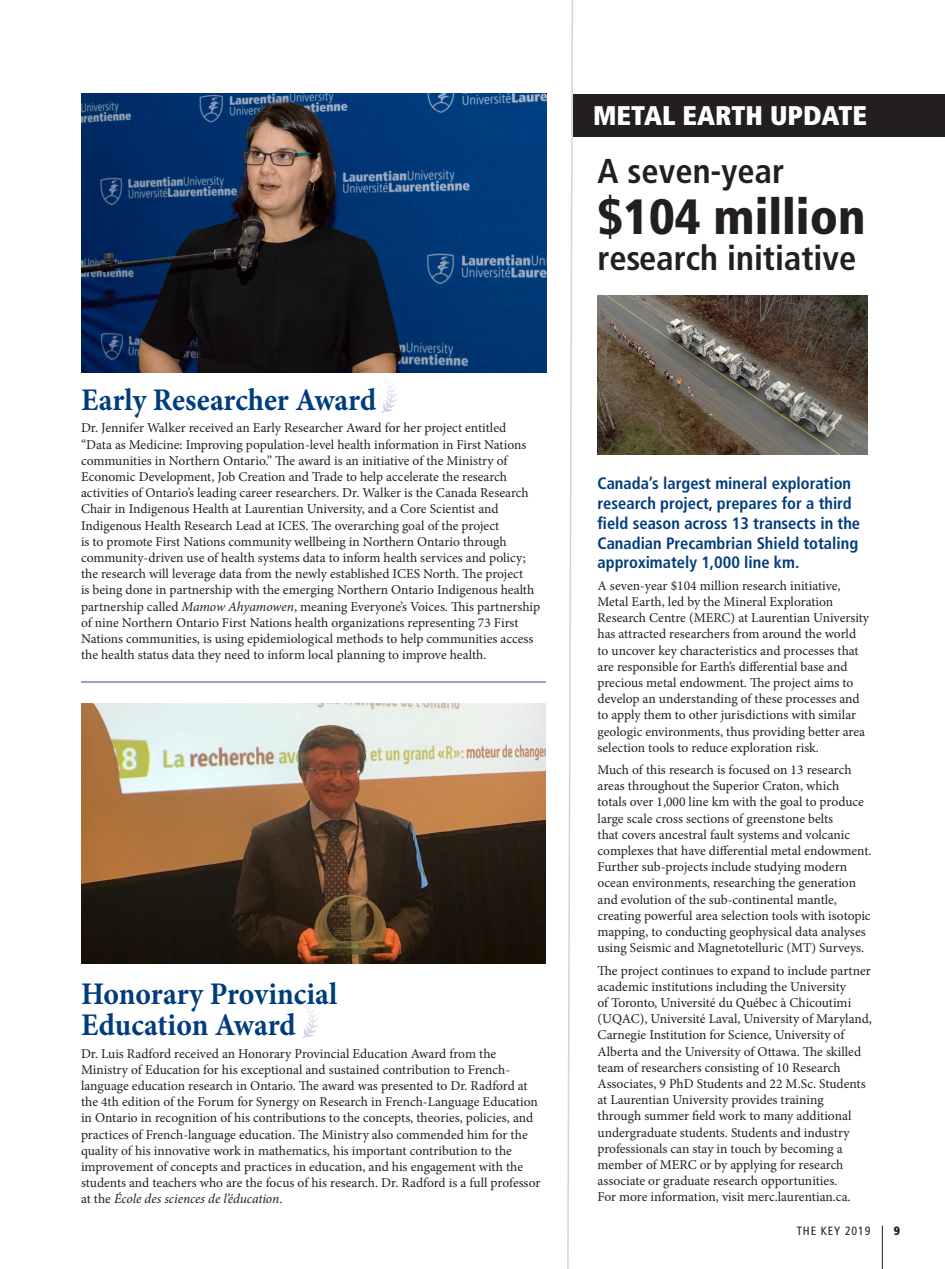
<style>
.page{position:relative;width:945px;height:1269px;background:#fff}
.page>*{position:absolute;margin:0;border:0;box-sizing:border-box;transform-origin:0 0}
.Body_1{font:900 condensed 49.5px "Frutiger LT Std";color:#231f20}
.Body_1-2{font:700 condensed 34.5px "Frutiger LT Std";color:#231f20}
.Body_1-3{font:700 31.5px/31.5px "Minion Pro";color:#013d7d;scale:.94 1}
.t1{font:900 condensed 27px "Frutiger LT Std";color:#fff}
.Body_1-4{font:700 condensed 16.5px/19.8px "Frutiger LT Std";color:#013d7d}
.Body_1-5{font:13.5px/16.2px "Minion Pro";color:#231f20}
.t2{font:condensed 12px "Frutiger LT Std";letter-spacing:.07em;color:#231f20}
.t3{font:900 condensed 12px "Frutiger LT Std";color:#231f20}
.s1{font-style:italic}
</style>
<div class="page">
<hr style="left:882px;top:1225px;width:1px;height:44px;background:#231f20">
<svg style="left:381px;top:383px;width:16px;height:30px"></svg>
<svg style="left:302px;top:1008px;width:16px;height:30px"></svg>
<svg style="left:567px;top:0;width:7px;height:1269px"></svg>
<img style="left:82px;top:94px;width:464px;height:278px">
<img style="left:81px;top:704px;width:465px;height:260px">
<img style="left:598px;top:296px;width:269px;height:158px">
<hr style="left:81px;top:681px;width:465px;height:2px;background:#7183b1">
<div style="left:573px;top:94px;width:372px;height:42px;background:#231f20"></div>
<p class="Body_1-3" style="left:81px;top:384px;width:316px">Early Researcher Award</p>
<p class="Body_1-5" style="left:81px;top:420px;width:461px">Dr. Jennifer Walker received an Early Researcher Award for her project entitled “Data as Medicine: Improving population-level health information in First Nations communities in Northern Ontario.” The award is an initiative of the Ministry of Economic Development, Job Creation and Trade to help accelerate the research activities of Ontario’s leading career researchers. Dr. Walker is the Canada Research Chair in Indigenous Health at Laurentian University, and a Core Scientist and Indigenous Health Research Lead at ICES. The overarching goal of the project<br>is to promote First Nations community wellbeing in Northern Ontario through community-driven use of health systems data to inform health services and policy; the research will leverage data from the newly established ICES North. The project<br>is being done in partnership with the emerging Northern Ontario Indigenous health partnership called <span class="s1">Mamow Ahyamowen</span>, meaning Everyone’s Voices. This partnership of nine Northern Ontario First Nations health organizations representing 73 First Nations communities, is using epidemiological methods to help communities access the health status data they need to inform local planning to improve health.</p>
<p class="Body_1-3" style="left:81px;top:978px;width:274px">Honorary Provincial<br>Education Award</p>
<p class="Body_1-5" style="left:81px;top:1045px;width:461px">Dr. Luis Radford received an Honorary Provincial Education Award from the Ministry of Education for his exceptional and sustained contribution to French&shy;language education research in Ontario. The award was presented to Dr. Radford at the 4th edition of the Forum for Synergy on Research in French-Language Education in Ontario in recognition of his contributions to the concepts, theories, policies, and practices of French-language education. The Ministry also commended him for the quality of his innovative work in mathematics, his important contribution to the improvement of concepts and practices in education, and his engagement with the students and teachers who are the focus of his research. Dr. Radford is a full professor at the <span class="s1">École des sciences de l’éducation</span>.</p>
<p class="t1" style="left:593px;top:100px;width:275px">METAL EARTH UPDATE</p>
<p class="Body_1-2" style="left:598px;top:150px;width:188px">A seven-year</p>
<p class="Body_1" style="left:598px;top:187px;width:270px">$104 million</p>
<p class="Body_1-2" style="left:598px;top:237px;width:260px">research initiative</p>
<p class="Body_1-4" style="left:598px;top:474px;width:264px">Canada’s largest mineral exploration research project, prepares for a third field season across 13 transects in the Canadian Precambrian Shield totaling approximately 1,000 line km.</p>
<p class="Body_1-5" style="left:598px;top:578px;width:273px">A seven-year $104 million research initiative, Metal Earth, led by the Mineral Exploration Research Centre (MERC) at Laurentian University has attracted researchers from around the world to uncover key characteristics and processes that are responsible for Earth’s differential base and precious metal endowment. The project aims to develop an understanding of these processes and to apply them to other jurisdictions with similar geologic environments, thus providing better area selection tools to reduce exploration risk.</p>
<p class="Body_1-5" style="left:598px;top:762px;width:275px">Much of this research is focused on 13 research areas throughout the Superior Craton, which totals over 1,000 line km with the goal to produce large scale cross sections of greenstone belts<br>that covers ancestral fault systems and volcanic complexes that have differential metal endowment.<br>Further sub-projects include studying modern ocean environments, researching the generation and evolution of the sub-continental mantle, creating powerful area selection tools with isotopic mapping, to conducting geophysical data analyses using Seismic and Magnetotelluric (MT) Surveys.</p>
<p class="Body_1-5" style="left:598px;top:962px;width:276px">The project continues to expand to include partner academic institutions including the University<br>of Toronto, Université du Québec à Chicoutimi (UQAC), Université Laval, University of Maryland, Carnegie Institution for Science, University of Alberta and the University of Ottawa. The skilled team of researchers consisting of 10 Research Associates, 9 PhD Students and 22 M.Sc. Students at Laurentian University provides training<br>through summer field work to many additional undergraduate students. Students and industry professionals can stay in touch by becoming a member of MERC or by applying for research associate or graduate research opportunities.<br>For more information, visit merc.laurentian.ca.</p>
<p class="t2" style="left:797px;top:1223px;width:75px">THE KEY 2019</p>
<p class="t3" style="left:894px;top:1223px;width:8px">9</p>
</div>
